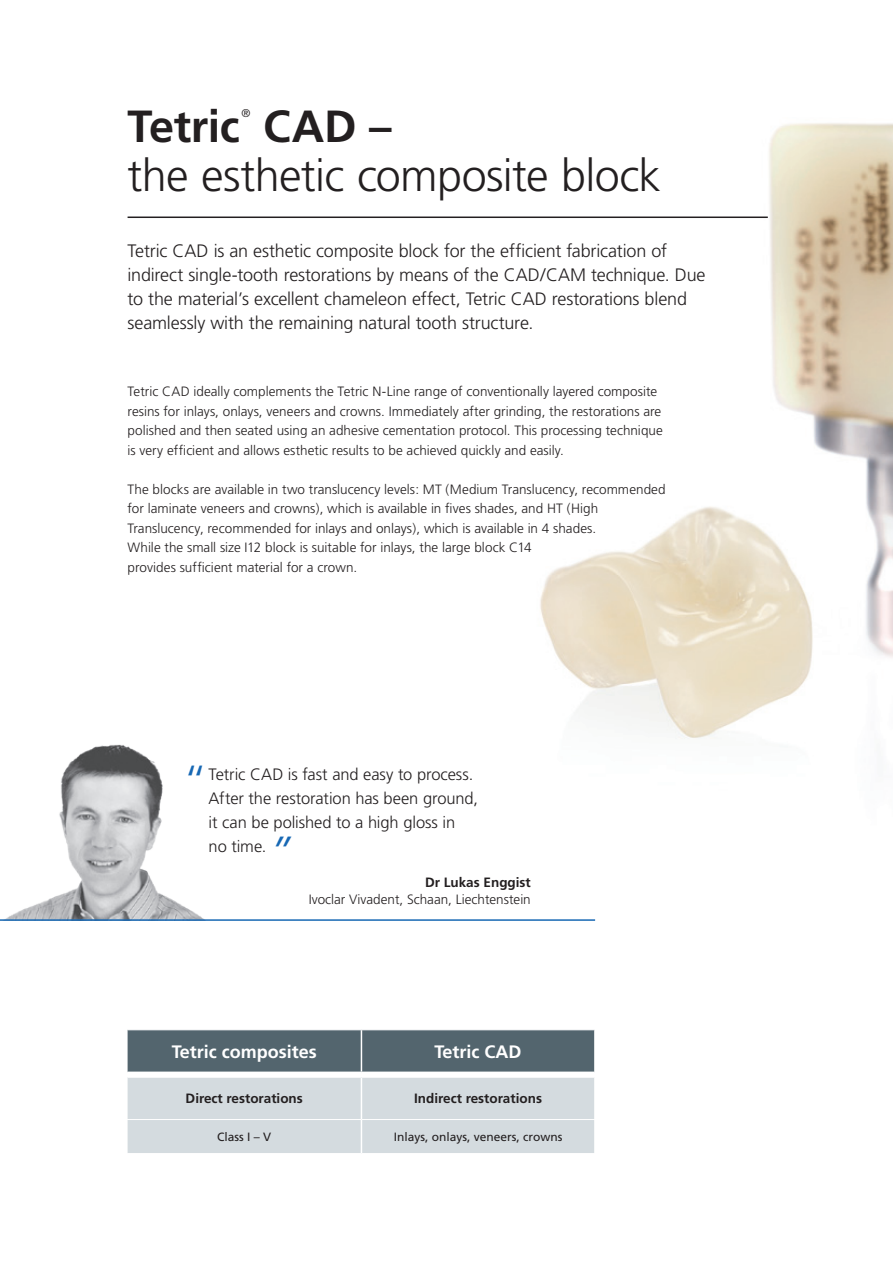
<style>
.page{position:relative;width:893px;height:1263px;background:#fff}
.page>*{position:absolute;margin:0;border:0;box-sizing:border-box;transform-origin:0 0}
.t1{font:300 45px "Frutiger";letter-spacing:-.015em;color:#231f20}
.t2{font:700 45px "Frutiger";letter-spacing:-.01em;color:#231f20}
.t3{font:italic 300 45px "Frutiger";color:#1768b4}
.t4{font:300 45px "Frutiger";color:#1768b4}
.t5{font:300 18px/24px "Frutiger";letter-spacing:-.01em;color:#231f20}
.t6{font:700 18px "Frutiger";color:#fff}
.t7{font:300 16.5px/24px "Frutiger";letter-spacing:-.005em;color:#231f20}
.t8{font:300 13.5px/19.5px "Frutiger";color:#231f20}
.t9{font:700 13.5px "Frutiger";color:#231f20}
.t10{font:12px "Frutiger";color:#231f20}
.t11{font:300 11.25px "Frutiger";color:#231f20}
</style>
<div class="page">
<img style="left:541px;top:123px;width:352px;height:616px">
<hr style="left:128px;top:216px;width:640px;height:2px;background:#231f20">
<svg style="left:127px;top:1030px;width:468px;height:123px;background:#abb5bb"></svg>
<hr style="left:361px;top:1078px;width:1px;height:41px;background:#fff">
<hr style="left:361px;top:1120px;width:1px;height:33px;background:#fff">
<img style="left:6px;top:744px;width:198px;height:175px">
<hr style="left:0;top:919px;width:595px;height:2px;background:#1768b4">
<h1 class="t2" style="left:128px;top:99px;width:114px">Tetric</h1>
<p class="t11" style="left:242px;top:107px;width:10px">®</p>
<h1 class="t2" style="left:263px;top:99px;width:130px">CAD –</h1>
<h1 class="t1" style="left:128px;top:150px;width:535px">the esthetic composite block</h1>
<p class="t5" style="left:128px;top:239px;width:579px">Tetric CAD is an esthetic composite block for the efficient fabrication of indirect single-tooth restorations by means of the CAD/CAM technique. Due to the material’s excellent chameleon effect, Tetric CAD restorations blend seamlessly with the remaining natural tooth structure.</p>
<p class="t8" style="left:128px;top:382px;width:537px">Tetric CAD ideally complements the Tetric N-Line range of conventionally layered composite resins for inlays, onlays, veneers and crowns. Immediately after grinding, the restorations are polished and then seated using an adhesive cementation protocol. This processing technique is very efficient and allows esthetic results to be achieved quickly and easily.</p>
<p class="t8" style="left:128px;top:480px;width:540px">The blocks are available in two translucency levels: MT (Medium Translucency, recommended for laminate veneers and crowns), which is available in fives shades, and HT (High Translucency, recommended for inlays and onlays), which is available in 4 shades.<br>While the small size I12 block is suitable for inlays, the large block C14<br>provides sufficient material for a crown.</p>
<h1 class="t4" style="left:183px;top:756px;width:27px">“</h1>
<p class="t7" style="left:209px;top:762px;width:271px">Tetric CAD is fast and easy to process.<br>After the restoration has been ground, it can be polished to a high gloss in<br>no time.</p>
<h1 class="t3" style="left:270px;top:827px;width:21px">”</h1>
<p class="t9" style="left:425px;top:875px;width:107px">Dr Lukas Enggist</p>
<p class="t8" style="left:309px;top:889px;width:224px">Ivoclar Vivadent, Schaan, Liechtenstein</p>
<h2 class="t6" style="left:172px;top:1041px;width:147px">Tetric composites</h2>
<h2 class="t6" style="left:435px;top:1041px;width:89px">Tetric CAD</h2>
<p class="t9" style="left:186px;top:1091px;width:119px">Direct restorations</p>
<p class="t9" style="left:414px;top:1091px;width:129px">Indirect restorations</p>
<p class="t10" style="left:217px;top:1130px;width:56px">Class I – V</p>
<p class="t10" style="left:394px;top:1130px;width:170px">Inlays, onlays, veneers, crowns</p>
</div>
